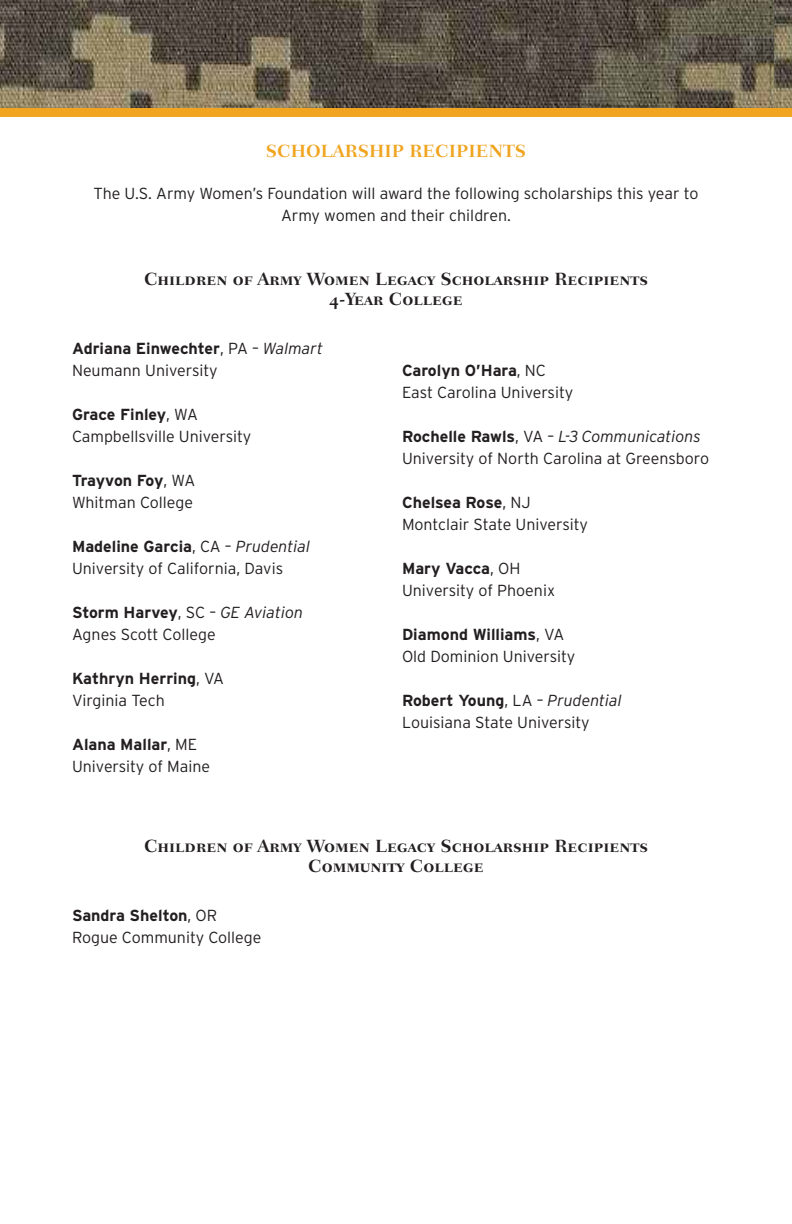
<style>
.page{position:relative;width:792px;height:1224px;background:#fff}
.page>*{position:absolute;margin:0;border:0;box-sizing:border-box;transform-origin:0 0}
.t1{font:700 18px/20px "Fairfield LT Std";color:#231f20;text-align:center}
.t2{font:700 18px "Fairfield LT Std";color:#f0a41f}
.t3{font:300 16px/22px "Interstate";color:#231f20}
.s1{font-weight:700}
.s2{font-style:italic}
</style>
<div class="page">
<img style="left:0;top:0;width:774px;height:108px">
<div style="left:0;top:108px;width:792px;height:9px;background:#f0a41f"></div>
<img style="left:774px;top:0;width:18px;height:108px">
<p class="t2" style="left:266px;top:141px;width:262px">SCHOLARSHIP RECIPIENTS</p>
<p class="t3" style="left:94px;top:182px;width:606px;text-align:center">The U.S. Army Women’s Foundation will award the following scholarships this year to<br>Army women and their children.</p>
<p class="t1" style="left:144px;top:269px;width:506px">Children of Army Women Legacy Scholarship Recipients<br>4-Year College</p>
<p class="t3" style="left:72px;top:337px;width:253px"><span class="s1">Adriana Einwechter</span>, PA – <span class="s2">Walmart<br></span>Neumann University</p>
<p class="t3" style="left:72px;top:403px;width:181px"><span class="s1">Grace Finley</span>, WA<br>Campbellsville University</p>
<p class="t3" style="left:72px;top:469px;width:125px"><span class="s1">Trayvon Foy</span>, WA<br>Whitman College</p>
<p class="t3" style="left:72px;top:535px;width:240px"><span class="s1">Madeline Garcia</span>, CA – <span class="s2">Prudential<br></span>University of California, Davis</p>
<p class="t3" style="left:72px;top:601px;width:233px"><span class="s1">Storm Harvey</span>, SC – <span class="s2">GE Aviation<br></span>Agnes Scott College</p>
<p class="t3" style="left:72px;top:667px;width:154px"><span class="s1">Kathryn Herring</span>, VA<br>Virginia Tech</p>
<p class="t3" style="left:72px;top:733px;width:140px"><span class="s1">Alana Mallar</span>, ME<br>University of Maine</p>
<p class="t3" style="left:402px;top:359px;width:173px"><span class="s1">Carolyn O’Hara</span>, NC<br>East Carolina University</p>
<p class="t3" style="left:402px;top:425px;width:309px"><span class="s1">Rochelle Rawls</span>, VA – <span class="s2">L-3 Communications<br></span>University of North Carolina at Greensboro</p>
<p class="t3" style="left:402px;top:491px;width:188px"><span class="s1">Chelsea Rose</span>, NJ<br>Montclair State University</p>
<p class="t3" style="left:402px;top:557px;width:155px"><span class="s1">Mary Vacca</span>, OH<br>University of Phoenix</p>
<p class="t3" style="left:402px;top:623px;width:175px"><span class="s1">Diamond Williams</span>, VA<br>Old Dominion University</p>
<p class="t3" style="left:402px;top:689px;width:221px"><span class="s1">Robert Young</span>, LA – <span class="s2">Prudential<br></span>Louisiana State University</p>
<p class="t1" style="left:144px;top:836px;width:506px">Children of Army Women Legacy Scholarship Recipients<br>Community College</p>
<p class="t3" style="left:72px;top:904px;width:191px"><span class="s1">Sandra Shelton</span>, OR<br>Rogue Community College</p>
</div>
